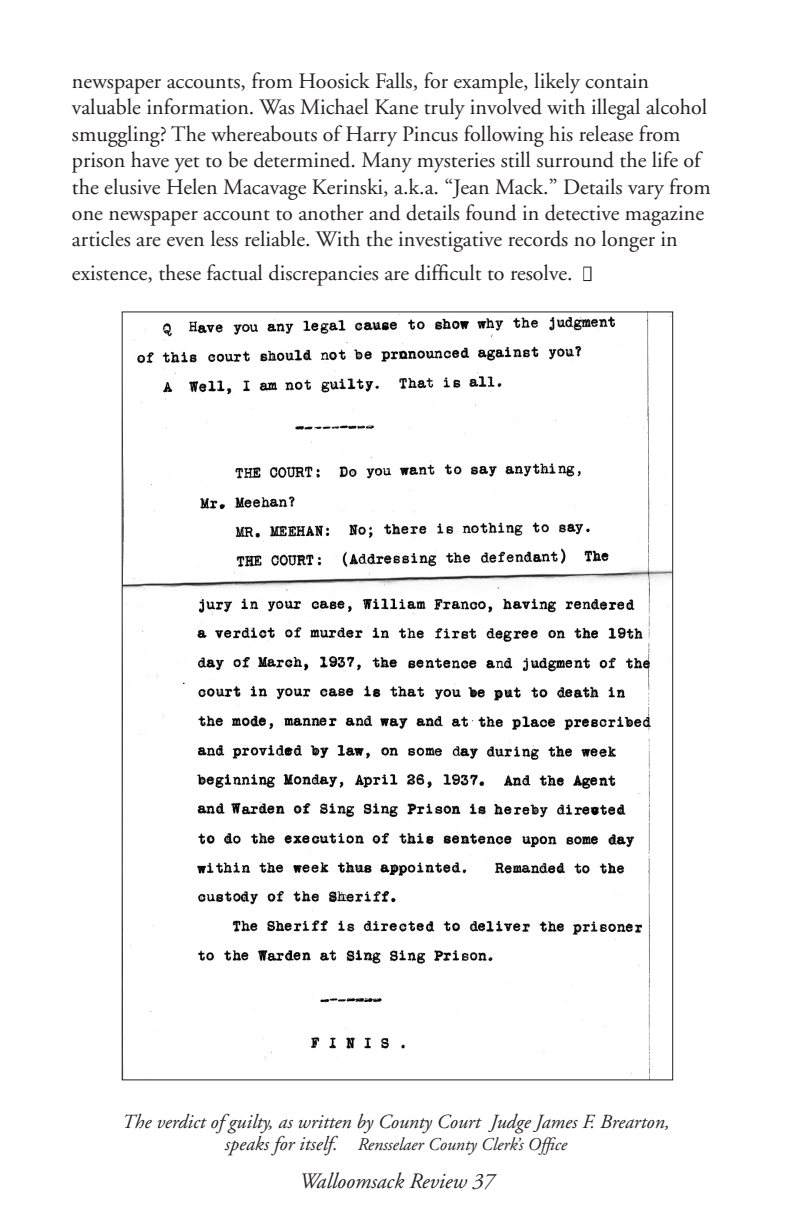
<style>
.page{position:relative;width:792px;height:1224px;background:#fff}
.page>*{position:absolute;margin:0;border:0;box-sizing:border-box;transform-origin:0 0}
.t1{font:22px/26.4px "Adobe Garamond";color:#231f20}
.t2{font:italic 22px "Adobe Garamond";color:#231f20}
.t3{font:italic 20px "Adobe Garamond";color:#231f20}
.t4{font:italic 18px "Adobe Garamond";color:#231f20}
.s1{color:#fff}
.s2{font-size:20px}
</style>
<div class="page">
<div style="left:583px;top:267px;width:9px;height:14px;border:2px solid #231f20"></div>
<img style="left:124px;top:313px;width:547px;height:765px">
<p class="t1" style="left:72px;top:68px;width:640px">newspaper accounts, from Hoosick Falls, for example, likely contain valuable information. Was Michael Kane truly involved with illegal alcohol smuggling? The whereabouts of Harry Pincus following his release from prison have yet to be determined. Many mysteries still surround the life of the elusive Helen Macavage Kerinski, a.k.a. “Jean Mack.” Details vary from one newspaper account to another and details found in detective magazine articles are even less reliable. With the investigative records no longer in</p>
<p class="t1" style="left:72px;top:260px;width:521px">existence, these factual discrepancies are difficult to resolve. <span class="s1">❚</span></p>
<p class="t3" style="left:122px;top:1111px;width:549px">The verdict of guilty, as written by County Court Judge James F. Brearton,</p>
<p class="t4" style="left:225px;top:1135px;width:344px"><span class="s2">speaks for itself.</span> Rensselaer County Clerk’s Office</p>
<p class="t2" style="left:299px;top:1169px;width:196px">Walloomsack Review 37</p>
</div>
